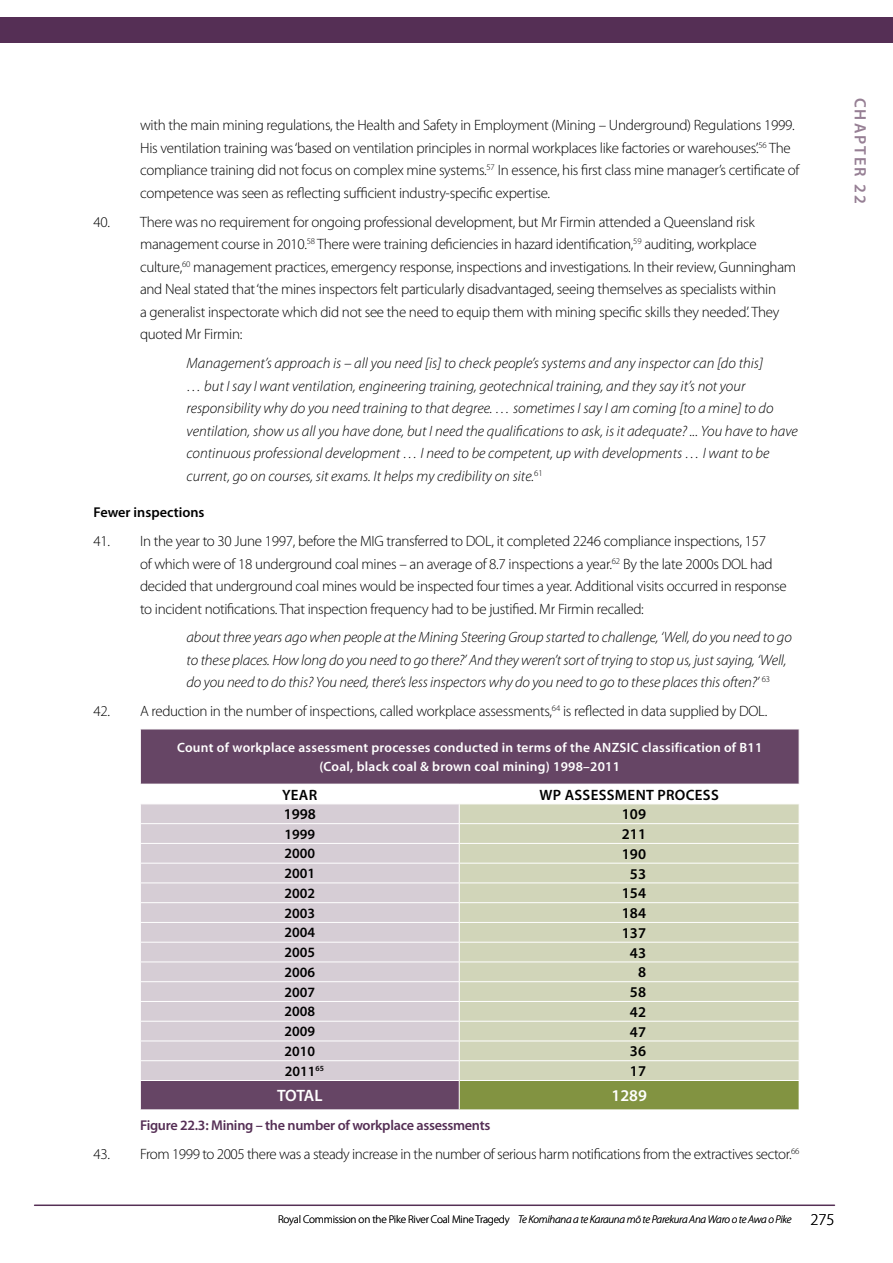
<style>
.page{position:relative;width:893px;height:1263px;background:#fff}
.page>*{position:absolute;margin:0;border:0;box-sizing:border-box;transform-origin:0 0}
.t1{font:600 16.5px "Myriad Pro";color:#fff}
.t2{font:600 16.5px "Myriad Pro";letter-spacing:.12em;color:#967f94}
.t3{font:300 15px/22.5px "Myriad Pro";letter-spacing:-.02em;color:#000}
.t4{font:italic 300 15px/22.5px "Myriad Pro";color:#000}
.t5{font:600 15px "Myriad Pro";color:#000}
.t6{font:600 15px "Myriad Pro";letter-spacing:.02em;color:#000}
.t7{font:600 14.25px "Myriad Pro";color:#000}
.t8{font:600 14.25px "Myriad Pro";letter-spacing:-.02em;color:#552f55}
.t9{font:600 13.5px/19.5px "Myriad Pro";letter-spacing:.02em;color:#fff;text-align:center}
.t10{font:italic 300 11.1px "Myriad Pro";letter-spacing:-.02em;color:#000}
.s1{font-style:normal}
.s2{font-style:normal;font-size:16.5px}
</style>
<div class="page">
<hr style="left:35px;top:1204px;width:799px;height:2px;background:#552f55">
<div style="left:0;top:17px;width:893px;height:25px;background:#552f55"></div>
<div style="left:141px;top:730px;width:658px;height:54px;background:#664565"></div>
<svg style="left:140px;top:804px;width:659px;height:305px;background:#cbc8bc"></svg>
<hr style="left:140px;top:823px;width:319px;height:1px;background:#fff">
<hr style="left:459px;top:823px;width:340px;height:1px;background:#fff">
<hr style="left:140px;top:843px;width:319px;height:1px;background:#fff">
<hr style="left:459px;top:843px;width:340px;height:1px;background:#fff">
<hr style="left:140px;top:863px;width:319px;height:1px;background:#fff">
<hr style="left:459px;top:863px;width:340px;height:1px;background:#fff">
<hr style="left:140px;top:883px;width:319px;height:1px;background:#fff">
<hr style="left:459px;top:883px;width:340px;height:1px;background:#fff">
<hr style="left:140px;top:902px;width:319px;height:1px;background:#fff">
<hr style="left:459px;top:902px;width:340px;height:1px;background:#fff">
<hr style="left:140px;top:922px;width:319px;height:1px;background:#fff">
<hr style="left:459px;top:922px;width:340px;height:1px;background:#fff">
<hr style="left:140px;top:942px;width:319px;height:1px;background:#fff">
<hr style="left:459px;top:942px;width:340px;height:1px;background:#fff">
<hr style="left:140px;top:962px;width:319px;height:1px;background:#fff">
<hr style="left:459px;top:962px;width:340px;height:1px;background:#fff">
<hr style="left:140px;top:981px;width:319px;height:1px;background:#fff">
<hr style="left:459px;top:981px;width:340px;height:1px;background:#fff">
<hr style="left:140px;top:1001px;width:319px;height:1px;background:#fff">
<hr style="left:459px;top:1001px;width:340px;height:1px;background:#fff">
<hr style="left:140px;top:1021px;width:319px;height:1px;background:#fff">
<hr style="left:459px;top:1021px;width:340px;height:1px;background:#fff">
<hr style="left:140px;top:1041px;width:319px;height:1px;background:#fff">
<hr style="left:459px;top:1041px;width:340px;height:1px;background:#fff">
<hr style="left:140px;top:1060px;width:319px;height:1px;background:#fff">
<hr style="left:459px;top:1060px;width:340px;height:1px;background:#fff">
<hr style="left:140px;top:1080px;width:319px;height:1px;background:#fff">
<hr style="left:459px;top:1080px;width:340px;height:1px;background:#fff">
<p class="t3" style="left:140px;top:114px;width:661px">with the main mining regulations, the Health and Safety in Employment (Mining – Underground) Regulations 1999.<br>His ventilation training was ‘based on ventilation principles in normal workplaces like factories or warehouses’.<sup>56</sup> The compliance training did not focus on complex mine systems.<sup>57</sup> In essence, his first class mine manager’s certificate of competence was seen as reflecting sufficient industry-specific expertise.</p>
<p class="t3" style="left:140px;top:211px;width:658px;text-indent:-46px">40. There was no requirement for ongoing professional development, but Mr Firmin attended a Queensland risk management course in 2010.<sup>58</sup> There were training deficiencies in hazard identification,<sup>59</sup> auditing, workplace culture,<sup>60</sup> management practices, emergency response, inspections and investigations. In their review, Gunningham and Neal stated that ‘the mines inspectors felt particularly disadvantaged, seeing themselves as specialists within<br>a generalist inspectorate which did not see the need to equip them with mining specific skills they needed’. They quoted Mr Firmin:</p>
<p class="t4" style="left:187px;top:352px;width:613px">Management’s approach is – all you need [is] to check people’s systems and any inspector can [do this]<br>… but I say I want ventilation, engineering training, geotechnical training, and they say it’s not your responsibility why do you need training to that degree. … sometimes I say I am coming [to a mine] to do ventilation, show us all you have done, but I need the qualifications to ask, is it adequate? ... You have to have continuous professional development … I need to be competent, up with developments … I want to be current, go on courses, sit exams. It helps my credibility on site.<sup>61</sup></p>
<p class="t7" style="left:94px;top:504px;width:112px">Fewer inspections</p>
<p class="t3" style="left:140px;top:530px;width:648px;text-indent:-46px">41. In the year to 30 June 1997, before the MIG transferred to DOL, it completed 2246 compliance inspections, 157<br>of which were of 18 underground coal mines – an average of 8.7 inspections a year.<sup>62</sup> By the late 2000s DOL had decided that underground coal mines would be inspected four times a year. Additional visits occurred in response to incident notifications. That inspection frequency had to be justified. Mr Firmin recalled:</p>
<p class="t4" style="left:187px;top:626px;width:607px">about three years ago when people at the Mining Steering Group started to challenge, ‘Well, do you need to go to these places. How long do you need to go there?’ And they weren’t sort of trying to stop us, just saying, ‘Well, do you need to do this? You need, there’s less inspectors why do you need to go to these places this often?’ <sup>63</sup></p>
<p class="t3" style="left:94px;top:700px;width:675px">42. A reduction in the number of inspections, called workplace assessments,<sup>64</sup> is reflected in data supplied by DOL.</p>
<p class="t9" style="left:177px;top:738px;width:587px">Count of workplace assessment processes conducted in terms of the ANZSIC classification of B11 (Coal, black coal &amp; brown coal mining) 1998–2011</p>
<p class="t5" style="left:282px;top:786px;width:19px">Year</p>
<p class="t6" style="left:540px;top:786px;width:137px">WP Assessment Proce</p>
<p class="t5" style="left:703px;top:786px;width:17px">ss</p>
<p class="t5" style="left:284px;top:806px;width:34px">1998</p>
<p class="t5" style="left:622px;top:806px;width:26px">109</p>
<p class="t7" style="left:284px;top:826px;width:32px">1999</p>
<p class="t5" style="left:622px;top:826px;width:26px">211</p>
<p class="t7" style="left:284px;top:846px;width:32px">2000</p>
<p class="t5" style="left:622px;top:845px;width:26px">190</p>
<p class="t7" style="left:284px;top:865px;width:32px">2001</p>
<p class="t5" style="left:630px;top:865px;width:18px">53</p>
<p class="t7" style="left:284px;top:885px;width:32px">2002</p>
<p class="t5" style="left:622px;top:885px;width:26px">154</p>
<p class="t7" style="left:284px;top:905px;width:32px">2003</p>
<p class="t5" style="left:622px;top:905px;width:26px">184</p>
<p class="t7" style="left:284px;top:925px;width:32px">2004</p>
<p class="t5" style="left:622px;top:924px;width:26px">137</p>
<p class="t7" style="left:284px;top:944px;width:32px">2005</p>
<p class="t5" style="left:630px;top:944px;width:18px">43</p>
<p class="t7" style="left:284px;top:964px;width:32px">2006</p>
<p class="t5" style="left:638px;top:964px;width:10px">8</p>
<p class="t7" style="left:284px;top:984px;width:32px">2007</p>
<p class="t5" style="left:630px;top:984px;width:18px">58</p>
<p class="t7" style="left:284px;top:1004px;width:32px">2008</p>
<p class="t5" style="left:630px;top:1004px;width:18px">42</p>
<p class="t7" style="left:284px;top:1023px;width:32px">2009</p>
<p class="t5" style="left:630px;top:1023px;width:18px">47</p>
<p class="t7" style="left:284px;top:1043px;width:32px">2010</p>
<p class="t5" style="left:630px;top:1043px;width:18px">36</p>
<p class="t7" style="left:285px;top:1063px;width:41px">2011<sup>65</sup></p>
<p class="t5" style="left:630px;top:1063px;width:18px">17</p>
<p class="t1" style="left:277px;top:1087px;width:47px">TOTAL</p>
<p class="t1" style="left:611px;top:1087px;width:37px">1289</p>
<p class="t8" style="left:140px;top:1117px;width:352px">Figure 22.3: Mining – the number of workplace assessments</p>
<p class="t3" style="left:94px;top:1143px;width:707px">43. From 1999 to 2005 there was a steady increase in the number of serious harm notifications from the extractives sector.<sup>66</sup></p>
<p class="t10" style="left:278px;top:1213px;width:558px"><span class="s1">Royal Commission on the Pike River Coal Mine Tragedy</span> Te Komihana a te Karauna mō te Parekura Ana Waro o te Awa o Pike <span class="s2">275</span></p>
<p class="t2" style="left:869px;top:98px;width:107px;rotate:90deg">CHAPTER 22</p>
</div>
